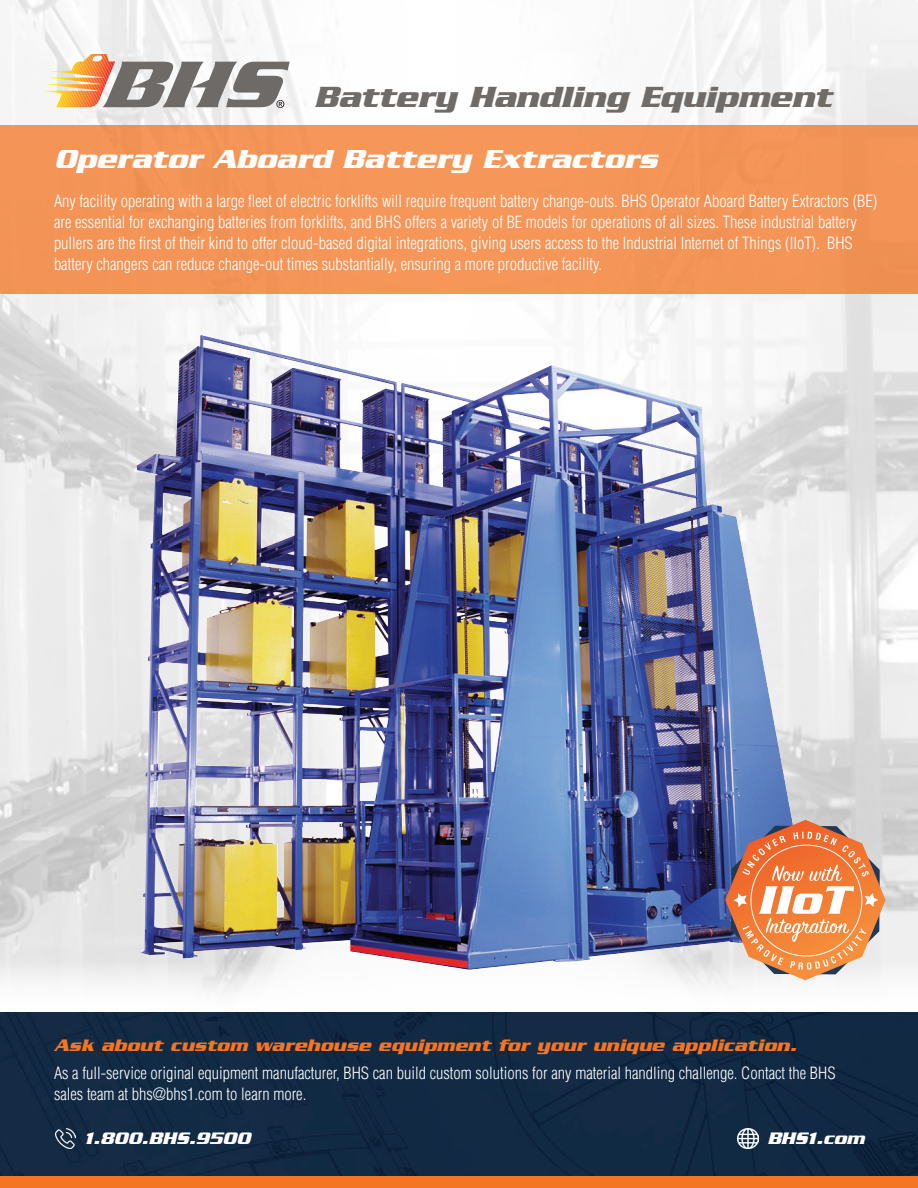
<style>
.page{position:relative;width:918px;height:1188px;background:#fff}
.page>*{position:absolute;margin:0;border:0;box-sizing:border-box;transform-origin:0 0}
.t1{font:italic 700 31.5px "Serpentine Std";color:#6e6b69}
.t2{font:italic 700 28.5px "Serpentine Std";color:#fff}
.t3{font:italic 700 18px "Serpentine Std";letter-spacing:.01em;color:#f47523}
.t4{font:italic 700 18px "Serpentine Std";letter-spacing:-.005em;color:#fff}
.t5{font:300 condensed 16.5px/21px "Helvetica LT Std";color:#fff}
</style>
<div class="page">
<img style="left:0;top:0;width:918px;height:1175px">
<div style="left:0;top:125px;width:918px;height:169px;background:#f49558"></div>
<svg style="left:44px;top:54px;width:246px;height:54px"></svg>
<img style="left:740px;top:1131px;width:20px;height:21px">
<img style="left:519px;top:1131px;width:20px;height:21px">
<div style="left:0;top:1175px;width:918px;height:13px;background:#f47523"></div>
<img style="left:738px;top:1128px;width:20px;height:21px">
<img style="left:56px;top:1128px;width:20px;height:21px">
<img style="left:137px;top:335px;width:677px;height:635px">
<svg style="left:725px;top:820px;width:161px;height:160px;background:#de9c78"></svg>
<h1 class="t1" style="left:314px;top:79px;width:519px">Battery Handling Equipment</h1>
<h2 class="t2" style="left:54px;top:143px;width:605px">Operator Aboard Battery Extractors</h2>
<p class="t5" style="left:54px;top:191px;width:825px">Any facility operating with a large fleet of electric forklifts will require frequent battery change-outs. BHS Operator Aboard Battery Extractors (BE) are essential for exchanging batteries from forklifts, and BHS offers a variety of BE models for operations of all sizes. These industrial battery pullers are the first of their kind to offer cloud-based digital integrations, giving users access to the Industrial Internet of Things (IIoT). BHS battery changers can reduce change-out times substantially, ensuring a more productive facility.</p>
<p class="t3" style="left:54px;top:1034px;width:744px">Ask about custom warehouse equipment for your unique application.</p>
<p class="t5" style="left:54px;top:1062px;width:783px">As a full-service original equipment manufacturer, BHS can build custom solutions for any material handling challenge. Contact the BHS sales team at bhs@bhs1.com to learn more.</p>
<p class="t4" style="left:85px;top:1128px;width:167px">1.800.BHS.9500</p>
<p class="t4" style="left:767px;top:1128px;width:98px">BHS1.com</p>
<p class="t4" style="left:769px;top:1131px;width:96px">bhs1.com</p>
</div>
